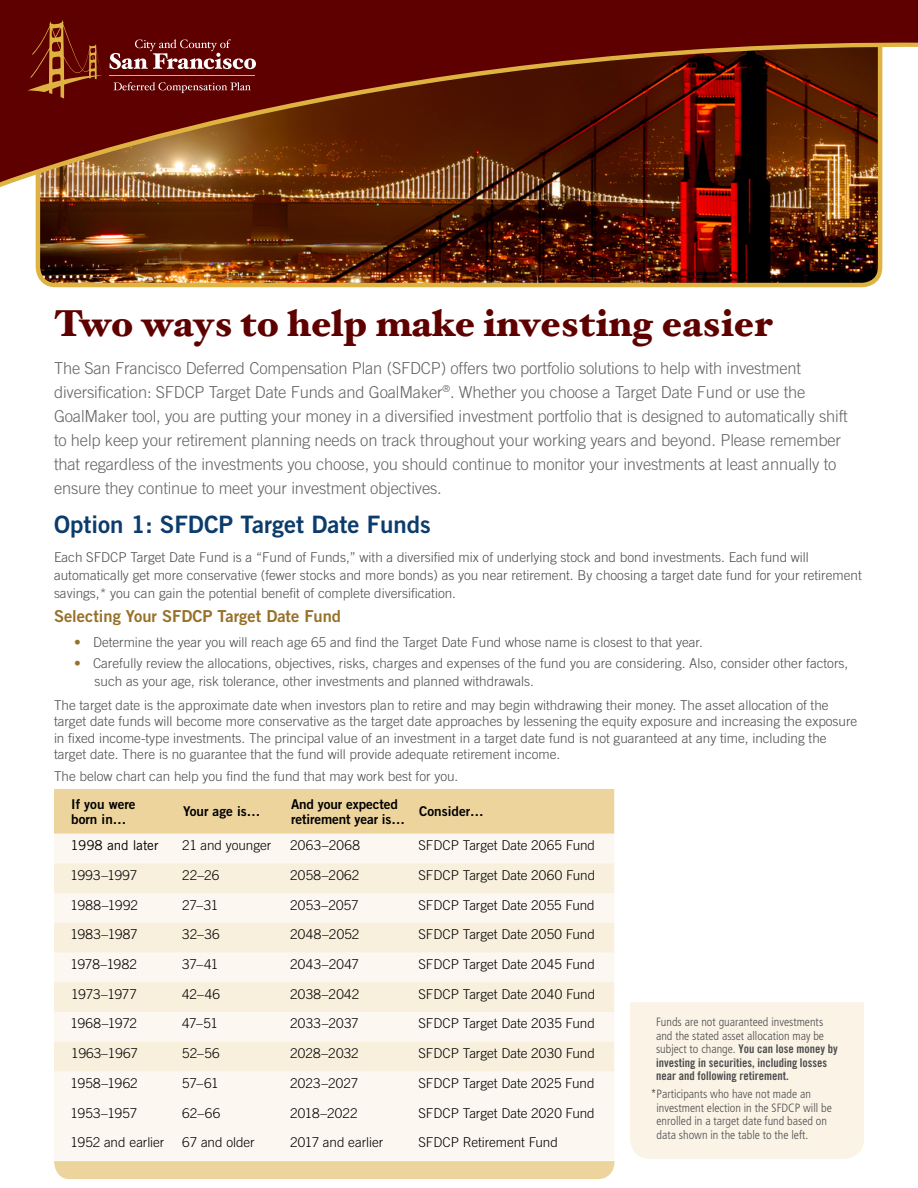
<style>
.page{position:relative;width:918px;height:1188px;background:#fff}
.page>*{position:absolute;margin:0;border:0;box-sizing:border-box;transform-origin:0 0}
.t1{font:900 37.5px "Hoefler Text";letter-spacing:.01em;color:#5e0000}
.H2_Subheader{font:24px "Trade Gothic LT Std Bd 2";color:#0c3c6b}
.Intro{font:300 16.5px/24px "Trade Gothic LT Std";letter-spacing:-.01em;color:#636466}
.t2{font:16.5px "Trade Gothic LT Std Bd 2";color:#977029}
.Body{font:300 13.5px/18px "Trade Gothic LT Std";color:#4d4d4f}
.Table_numbers{font:300 13.5px "Trade Gothic LT Std";color:#000}
.Table_body{font:300 13.5px "Trade Gothic LT Std";color:#000}
.Table_heading{font:13.5px/15px "Trade Gothic LT Std Bd 2";letter-spacing:-.01em;color:#000}
.Table_numbers-2{font:300 13.5px "Trade Gothic LT Std";letter-spacing:.02em;color:#000}
.Table_body-2{font:13.5px "Trade Gothic LT Std";letter-spacing:-.005em;color:#000}
.Table_numbers-3{font:300 13.5px "Trade Gothic LT Std";letter-spacing:.03em;color:#000}
.Table_heading-2{font:300 13.5px "Trade Gothic LT Std";letter-spacing:-.02em;color:#000}
.Table_heading-3{font:300 13.5px "Trade Gothic LT Std";color:#000}
.Footnote01{font:12px/13.5px "Trade Gothic LT Std Bd Cn 20";color:#4d4d4f}
.Footnote01-2{font:300 condensed 12px/13.5px "Frutiger LT Std";color:#4d4d4f}
.s1{font-family:"Trade Gothic LT Std Bd 2";font-weight:400;color:#977029}
.s2{font-family:"Frutiger LT Std";font-weight:300;font-stretch:condensed}
</style>
<div class="page">
<div style="left:630px;top:1002px;width:234px;height:157px;background:#faf3e6"></div>
<img style="left:35px;top:192px;width:848px;height:96px">
<img style="left:35px;top:188px;width:848px;height:4px">
<svg style="left:0;top:0;width:918px;height:188px;background:#682210"></svg>
<div style="left:54px;top:789px;width:560px;height:45px;background:#edd49c"></div>
<div style="left:54px;top:834px;width:560px;height:326px;background:#fcf8f1"></div>
<svg style="left:54px;top:863px;width:560px;height:208px;fill:#f8efdc"></svg>
<div style="left:54px;top:1161px;width:561px;height:18px;background:#edd49c"></div>
<svg style="left:110px;top:39px;width:146px;height:30px;background:#843d3d"></svg>
<svg style="left:114px;top:82px;width:137px;height:11px;background:#7a2e2e"></svg>
<hr style="left:110px;top:75px;width:145px;height:1px;background:#dfb341">
<svg style="left:27px;top:20px;width:76px;height:79px;background:#76210c"></svg>
<h1 class="t1" style="left:54px;top:301px;width:720px">Two ways to help make investing easier</h1>
<p class="Intro" style="left:54px;top:356px;width:795px">The San Francisco Deferred Compensation Plan (SFDCP) offers two portfolio solutions to help with investment diversification: SFDCP Target Date Funds and GoalMaker<sup>®</sup>. Whether you choose a Target Date Fund or use the GoalMaker tool, you are putting your money in a diversified investment portfolio that is designed to automatically shift to help keep your retirement planning needs on track throughout your working years and beyond. Please remember that regardless of the investments you choose, you should continue to monitor your investments at least annually to ensure they continue to meet your investment objectives.</p>
<h2 class="H2_Subheader" style="left:54px;top:509px;width:378px">Option 1: SFDCP Target Date Funds</h2>
<p class="Body" style="left:54px;top:548px;width:809px">Each SFDCP Target Date Fund is a “Fund of Funds,” with a diversified mix of underlying stock and bond investments. Each fund will automatically get more conservative (fewer stocks and more bonds) as you near retirement. By choosing a target date fund for your retirement savings,* you can gain the potential benefit of complete diversification.</p>
<h3 class="t2" style="left:54px;top:606px;width:289px">Selecting Your SFDCP Target Date Fund</h3>
<p class="Body" style="left:74px;top:633px;width:630px"><span class="s1">•</span> Determine the year you will reach age 65 and find the Target Date Fund whose name is closest to that year.</p>
<p class="Body" style="left:94px;top:654px;width:755px;text-indent:-20px"><span class="s1">•</span> Carefully review the allocations, objectives, risks, charges and expenses of the fund you are considering. Also, consider other factors, such as your age, risk tolerance, other investments and planned withdrawals.</p>
<p class="Body" style="left:54px;top:697px;width:805px;line-height:16.5px">The target date is the approximate date when investors plan to retire and may begin withdrawing their money. The asset allocation of the target date funds will become more conservative as the target date approaches by lessening the equity exposure and increasing the exposure in fixed income-type investments. The principal value of an investment in a target date fund is not guaranteed at any time, including the target date. There is no guarantee that the fund will provide adequate retirement income.</p>
<p class="Body" style="left:54px;top:767px;width:406px">The below chart can help you find the fund that may work best for you.</p>
<p class="Table_heading" style="left:71px;top:796px;width:66px">If you were born in…</p>
<p class="Table_heading" style="left:183px;top:804px;width:79px">Your age is…</p>
<p class="Table_heading" style="left:291px;top:796px;width:115px">And your expected retirement year is…</p>
<p class="Table_heading" style="left:419px;top:804px;width:66px">Consider…</p>
<p class="Table_body-2" style="left:70px;top:837px;width:90px">1998 and later</p>
<p class="Table_numbers" style="left:182px;top:837px;width:91px">21 and younger</p>
<p class="Table_numbers-3" style="left:290px;top:837px;width:71px">2063–2068</p>
<p class="Table_numbers" style="left:418px;top:837px;width:178px">SFDCP Target Date 2065 Fund</p>
<p class="Table_body" style="left:70px;top:867px;width:68px">1993–1997</p>
<p class="Table_numbers" style="left:182px;top:867px;width:39px">22–26</p>
<p class="Table_numbers" style="left:290px;top:867px;width:71px">2058–2062</p>
<p class="Table_numbers" style="left:418px;top:867px;width:178px">SFDCP Target Date 2060 Fund</p>
<p class="Table_body" style="left:70px;top:897px;width:69px">1988–1992</p>
<p class="Table_numbers" style="left:182px;top:897px;width:38px">27–31</p>
<p class="Table_numbers" style="left:290px;top:897px;width:70px">2053–2057</p>
<p class="Table_numbers" style="left:418px;top:897px;width:178px">SFDCP Target Date 2055 Fund</p>
<p class="Table_body" style="left:70px;top:927px;width:69px">1983–1987</p>
<p class="Table_numbers" style="left:182px;top:927px;width:39px">32–36</p>
<p class="Table_numbers" style="left:290px;top:927px;width:71px">2048–2052</p>
<p class="Table_numbers" style="left:418px;top:927px;width:178px">SFDCP Target Date 2050 Fund</p>
<p class="Table_body" style="left:70px;top:956px;width:68px">1978–1982</p>
<p class="Table_numbers" style="left:182px;top:956px;width:37px">37–41</p>
<p class="Table_numbers-2" style="left:290px;top:956px;width:70px">2043–2047</p>
<p class="Table_numbers" style="left:418px;top:956px;width:178px">SFDCP Target Date 2045 Fund</p>
<p class="Table_heading-2" style="left:71px;top:986px;width:67px">1973–1977</p>
<p class="Table_numbers" style="left:182px;top:986px;width:39px">42–46</p>
<p class="Table_numbers-2" style="left:290px;top:986px;width:70px">2038–2042</p>
<p class="Table_numbers" style="left:418px;top:986px;width:178px">SFDCP Target Date 2040 Fund</p>
<p class="Table_body" style="left:70px;top:1016px;width:68px">1968–1972</p>
<p class="Table_numbers" style="left:182px;top:1016px;width:37px">47–51</p>
<p class="Table_numbers-2" style="left:290px;top:1016px;width:70px">2033–2037</p>
<p class="Table_numbers" style="left:418px;top:1016px;width:178px">SFDCP Target Date 2035 Fund</p>
<p class="Table_heading-3" style="left:71px;top:1045px;width:68px">1963–1967</p>
<p class="Table_numbers" style="left:182px;top:1045px;width:39px">52–56</p>
<p class="Table_numbers" style="left:290px;top:1045px;width:70px">2028–2032</p>
<p class="Table_numbers" style="left:418px;top:1045px;width:178px">SFDCP Target Date 2030 Fund</p>
<p class="Table_body" style="left:70px;top:1075px;width:69px">1958–1962</p>
<p class="Table_numbers" style="left:182px;top:1075px;width:38px">57–61</p>
<p class="Table_numbers" style="left:290px;top:1075px;width:70px">2023–2027</p>
<p class="Table_numbers" style="left:418px;top:1075px;width:178px">SFDCP Target Date 2025 Fund</p>
<p class="Table_body" style="left:70px;top:1105px;width:68px">1953–1957</p>
<p class="Table_numbers" style="left:182px;top:1105px;width:40px">62–66</p>
<p class="Table_numbers" style="left:290px;top:1105px;width:69px">2018–2022</p>
<p class="Table_numbers" style="left:418px;top:1105px;width:178px">SFDCP Target Date 2020 Fund</p>
<p class="Table_body" style="left:70px;top:1134px;width:96px">1952 and earlier</p>
<p class="Table_numbers" style="left:182px;top:1134px;width:74px">67 and older</p>
<p class="Table_numbers" style="left:290px;top:1134px;width:95px">2017 and earlier</p>
<p class="Table_numbers" style="left:418px;top:1134px;width:141px">SFDCP Retirement Fund</p>
<p class="Footnote01" style="left:656px;top:1015px;width:183px"><span class="s2">Funds are not guaranteed investments and the stated asset allocation may be subject to change.</span> You can lose money by investing in securities, including losses near and following retirement.</p>
<p class="Footnote01-2" style="left:656px;top:1088px;width:177px;text-indent:-6px">*Participants who have not made an investment election in the SFDCP will be enrolled in a target date fund based on data shown in the table to the left.</p>
</div>
